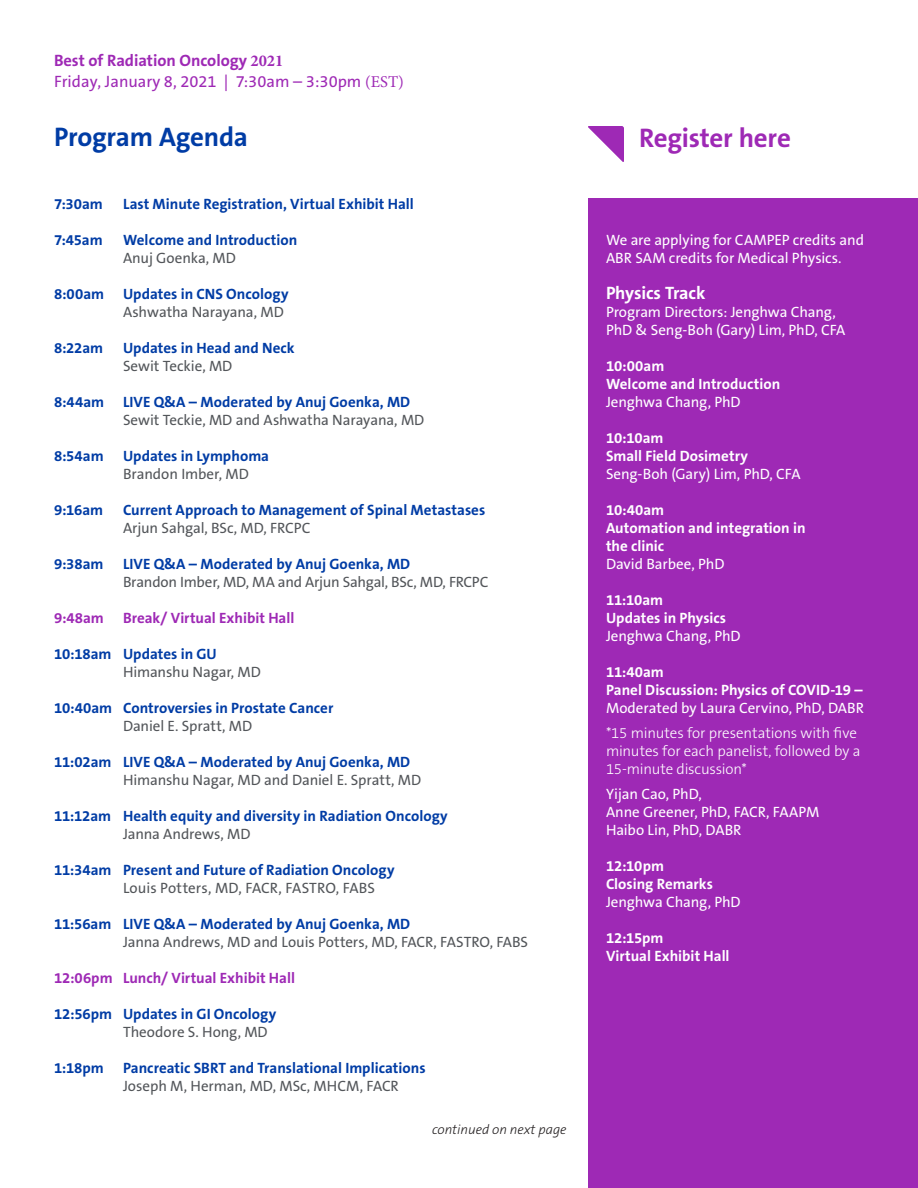
<style>
.page{position:relative;width:918px;height:1188px;background:#fff}
.page>*{position:absolute;margin:0;border:0;box-sizing:border-box;transform-origin:0 0}
.Body_copy_Plain_10_1{font:700 27px "The Sans B W7";letter-spacing:-.01em;color:#003ca5}
.Body_copy_Plain_11_1{font:700 27px "The Sans B W7";letter-spacing:-.01em;color:#9e29b5}
.Body_copy_Plain_10_1-2{font:700 18px "The Sans B W7";letter-spacing:-.01em;color:#fff}
.Body_copy_Plain_10_1-3{font:16.5px/21px "The Sans B W5 Plain";color:#9e29b5}
.Body_copy_Plain_10_1-4{font:700 15px "The Sans B W7";color:#003ca5}
.Body_copy_Plain_10_1-5{font:15px "The Sans B W5 Plain";letter-spacing:-.005em;color:#53565a}
.Body_copy_Plain_10_1-6{font:15px/18px "The Sans B W5 Plain";letter-spacing:-.01em;color:#fff}
.Body_copy_Plain_10_1-7{font:700 15px/18px "The Sans B W7";color:#fff}
.Body_copy_Plain_10_1-8{font:300 15px/18px "The Sans B W3";letter-spacing:-.01em;color:#fff}
.Body_copy_Plain_10_1-9{font:700 15px "The Sans B W7";color:#9e29b5}
.t1{font:italic 300 13.5px "The Sans B W3";color:#231f20}
.s1{font-family:"The Sans B W7";font-weight:700}
.s2{font-family:"Minion Pro";font-weight:700}
.s3{font-family:"Minion Pro"}
.s4{font-family:"The Sans B W5 Plain";font-weight:400}
</style>
<div class="page">
<div style="left:588px;top:198px;width:330px;height:990px;background:#9e29b5"></div>
<svg style="left:588px;top:126px;width:36px;height:36px"></svg>
<p class="Body_copy_Plain_10_1-3" style="left:54px;top:50px;width:351px"><span class="s1">Best of Radiation Oncology</span> <span class="s2">2021<br></span>Friday, January 8, 2021 | 7:30am – 3:30pm <span class="s3">(EST)</span></p>
<p class="Body_copy_Plain_10_1" style="left:54px;top:119px;width:196px">Program Agenda</p>
<p class="Body_copy_Plain_10_1-4" style="left:54px;top:194px;width:50px">7:30am</p>
<p class="Body_copy_Plain_10_1-4" style="left:123px;top:194px;width:292px">Last Minute Registration, Virtual Exhibit Hall</p>
<p class="Body_copy_Plain_10_1-4" style="left:54px;top:230px;width:50px">7:45am</p>
<p class="Body_copy_Plain_10_1-4" style="left:123px;top:230px;width:176px">Welcome and Introduction</p>
<p class="Body_copy_Plain_10_1-5" style="left:123px;top:248px;width:114px">Anuj Goenka, MD</p>
<p class="Body_copy_Plain_10_1-4" style="left:54px;top:284px;width:52px">8:00am</p>
<p class="Body_copy_Plain_10_1-4" style="left:123px;top:284px;width:167px">Updates in CNS Oncology</p>
<p class="Body_copy_Plain_10_1-5" style="left:123px;top:302px;width:162px">Ashwatha Narayana, MD</p>
<p class="Body_copy_Plain_10_1-4" style="left:54px;top:338px;width:51px">8:22am</p>
<p class="Body_copy_Plain_10_1-4" style="left:123px;top:338px;width:173px">Updates in Head and Neck</p>
<p class="Body_copy_Plain_10_1-5" style="left:123px;top:356px;width:111px">Sewit Teckie, MD</p>
<p class="Body_copy_Plain_10_1-4" style="left:54px;top:392px;width:52px">8:44am</p>
<p class="Body_copy_Plain_10_1-4" style="left:123px;top:392px;width:289px">LIVE Q&amp;A – Moderated by Anuj Goenka, MD</p>
<p class="Body_copy_Plain_10_1-5" style="left:123px;top:410px;width:303px">Sewit Teckie, MD and Ashwatha Narayana, MD</p>
<p class="Body_copy_Plain_10_1-4" style="left:54px;top:446px;width:51px">8:54am</p>
<p class="Body_copy_Plain_10_1-4" style="left:123px;top:446px;width:148px">Updates in Lymphoma</p>
<p class="Body_copy_Plain_10_1-5" style="left:123px;top:464px;width:127px">Brandon Imber, MD</p>
<p class="Body_copy_Plain_10_1-4" style="left:54px;top:500px;width:51px">9:16am</p>
<p class="Body_copy_Plain_10_1-4" style="left:123px;top:500px;width:364px">Current Approach to Management of Spinal Metastases</p>
<p class="Body_copy_Plain_10_1-5" style="left:123px;top:518px;width:189px">Arjun Sahgal, BSc, MD, FRCPC</p>
<p class="Body_copy_Plain_10_1-4" style="left:54px;top:554px;width:51px">9:38am</p>
<p class="Body_copy_Plain_10_1-4" style="left:123px;top:554px;width:289px">LIVE Q&amp;A – Moderated by Anuj Goenka, MD</p>
<p class="Body_copy_Plain_10_1-5" style="left:123px;top:572px;width:367px">Brandon Imber, MD, MA and Arjun Sahgal, BSc, MD, FRCPC</p>
<p class="Body_copy_Plain_10_1-9" style="left:54px;top:608px;width:51px">9:48am</p>
<p class="Body_copy_Plain_10_1-9" style="left:123px;top:608px;width:173px">Break/ Virtual Exhibit Hall</p>
<p class="Body_copy_Plain_10_1-4" style="left:54px;top:644px;width:164px">10:18am Updates in GU</p>
<p class="Body_copy_Plain_10_1-5" style="left:123px;top:662px;width:140px">Himanshu Nagar, MD</p>
<p class="Body_copy_Plain_10_1-4" style="left:54px;top:698px;width:281px">10:40am Controversies in Prostate Cancer</p>
<p class="Body_copy_Plain_10_1-5" style="left:123px;top:716px;width:131px">Daniel E. Spratt, MD</p>
<p class="Body_copy_Plain_10_1-4" style="left:54px;top:752px;width:358px">11:02am LIVE Q&amp;A – Moderated by Anuj Goenka, MD</p>
<p class="Body_copy_Plain_10_1-5" style="left:123px;top:770px;width:300px">Himanshu Nagar, MD and Daniel E. Spratt, MD</p>
<p class="Body_copy_Plain_10_1-4" style="left:54px;top:806px;width:395px">11:12am Health equity and diversity in Radiation Oncology</p>
<p class="Body_copy_Plain_10_1-5" style="left:123px;top:824px;width:129px">Janna Andrews, MD</p>
<p class="Body_copy_Plain_10_1-4" style="left:54px;top:860px;width:342px">11:34am Present and Future of Radiation Oncology</p>
<p class="Body_copy_Plain_10_1-5" style="left:123px;top:878px;width:253px">Louis Potters, MD, FACR, FASTRO, FABS</p>
<p class="Body_copy_Plain_10_1-4" style="left:54px;top:914px;width:358px">11:56am LIVE Q&amp;A – Moderated by Anuj Goenka, MD</p>
<p class="Body_copy_Plain_10_1-5" style="left:123px;top:932px;width:407px">Janna Andrews, MD and Louis Potters, MD, FACR, FASTRO, FABS</p>
<p class="Body_copy_Plain_10_1-9" style="left:54px;top:968px;width:243px">12:06pm Lunch/ Virtual Exhibit Hall</p>
<p class="Body_copy_Plain_10_1-4" style="left:54px;top:1004px;width:224px">12:56pm Updates in GI Oncology</p>
<p class="Body_copy_Plain_10_1-5" style="left:123px;top:1022px;width:146px">Theodore S. Hong, MD</p>
<p class="Body_copy_Plain_10_1-4" style="left:54px;top:1058px;width:51px">1:18pm</p>
<p class="Body_copy_Plain_10_1-4" style="left:123px;top:1058px;width:304px">Pancreatic SBRT and Translational Implications</p>
<p class="Body_copy_Plain_10_1-5" style="left:123px;top:1076px;width:277px">Joseph M, Herman, MD, MSc, MHCM, FACR</p>
<p class="t1" style="left:432px;top:1121px;width:136px">continued on next page</p>
<p class="Body_copy_Plain_11_1" style="left:639px;top:121px;width:153px">Register here</p>
<p class="Body_copy_Plain_10_1-6" style="left:606px;top:231px;width:260px">We are applying for CAMPEP credits and<br>ABR SAM credits for Medical Physics.</p>
<p class="Body_copy_Plain_10_1-2" style="left:606px;top:281px;width:101px">Physics Track</p>
<p class="Body_copy_Plain_10_1-6" style="left:606px;top:303px;width:241px">Program Directors: Jenghwa Chang,<br>PhD &amp; Seng-Boh (Gary) Lim, PhD, CFA</p>
<p class="Body_copy_Plain_10_1-7" style="left:606px;top:357px;width:60px">10:00am</p>
<p class="Body_copy_Plain_10_1-7" style="left:606px;top:375px;width:176px">Welcome and Introduction</p>
<p class="Body_copy_Plain_10_1-6" style="left:606px;top:393px;width:136px">Jenghwa Chang, PhD</p>
<p class="Body_copy_Plain_10_1-7" style="left:606px;top:429px;width:59px">10:10am</p>
<p class="Body_copy_Plain_10_1-7" style="left:606px;top:447px;width:144px">Small Field Dosimetry</p>
<p class="Body_copy_Plain_10_1-6" style="left:606px;top:465px;width:196px">Seng-Boh (Gary) Lim, PhD, CFA</p>
<p class="Body_copy_Plain_10_1-7" style="left:606px;top:501px;width:60px">10:40am</p>
<p class="Body_copy_Plain_10_1-7" style="left:606px;top:519px;width:201px">Automation and integration in the clinic</p>
<p class="Body_copy_Plain_10_1-6" style="left:606px;top:555px;width:120px">David Barbee, PhD</p>
<p class="Body_copy_Plain_10_1-7" style="left:606px;top:591px;width:59px">11:10am</p>
<p class="Body_copy_Plain_10_1-7" style="left:606px;top:609px;width:122px">Updates in Physics</p>
<p class="Body_copy_Plain_10_1-6" style="left:606px;top:627px;width:136px">Jenghwa Chang, PhD</p>
<p class="Body_copy_Plain_10_1-7" style="left:606px;top:663px;width:59px">11:40am</p>
<p class="Body_copy_Plain_10_1-7" style="left:606px;top:681px;width:259px">Panel Discussion: Physics of COVID-19 –<br><span class="s4">Moderated by Laura Cervino, PhD, DABR</span></p>
<p class="Body_copy_Plain_10_1-8" style="left:606px;top:724px;width:256px">*15 minutes for presentations with five minutes for each panelist, followed by a<br>15-minute discussion*</p>
<p class="Body_copy_Plain_10_1-6" style="left:606px;top:785px;width:97px">Yijan Cao, PhD,</p>
<p class="Body_copy_Plain_10_1-6" style="left:606px;top:803px;width:215px">Anne Greener, PhD, FACR, FAAPM</p>
<p class="Body_copy_Plain_10_1-6" style="left:606px;top:821px;width:137px">Haibo Lin, PhD, DABR</p>
<p class="Body_copy_Plain_10_1-7" style="left:606px;top:857px;width:60px">12:10pm</p>
<p class="Body_copy_Plain_10_1-7" style="left:606px;top:875px;width:109px">Closing Remarks</p>
<p class="Body_copy_Plain_10_1-6" style="left:606px;top:893px;width:136px">Jenghwa Chang, PhD</p>
<p class="Body_copy_Plain_10_1-7" style="left:606px;top:929px;width:59px">12:15pm</p>
<p class="Body_copy_Plain_10_1-7" style="left:606px;top:947px;width:125px">Virtual Exhibit Hall</p>
</div>
